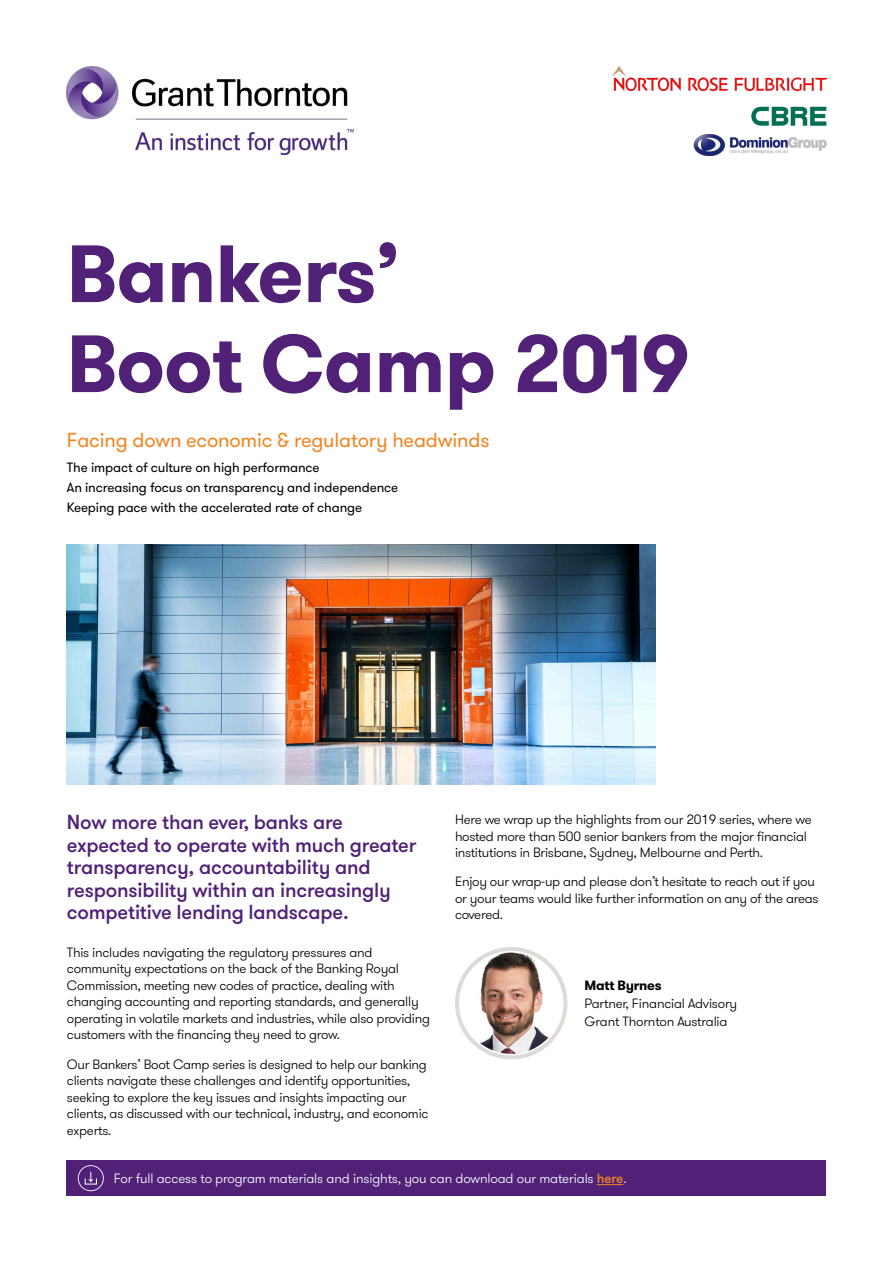
<style>
.page{position:relative;width:893px;height:1263px;background:#fff}
.page>*{position:absolute;margin:0;border:0;box-sizing:border-box;transform-origin:0 0}
.t1{font:700 81px/90px "GT Walsheim Pro";letter-spacing:-.01em;color:#512178}
.t2{font:500 20.25px/22.5px "GT Walsheim Pro";letter-spacing:-.01em;color:#512178}
.t3{font:20.25px "GT Walsheim Pro";letter-spacing:-.01em;color:#f18625}
.t4{font:300 13.5px/16.5px "GT Walsheim Pro";letter-spacing:-.02em;color:#000}
.t5{font:13.5px/20.4px "GT Walsheim Pro";letter-spacing:-.01em;color:#000}
.t6{font:300 13.5px "GT Walsheim Pro";letter-spacing:-.01em;color:#fff}
.t7{font:700 13.5px "GT Walsheim Pro";letter-spacing:-.015em;color:#000}
.s1{font-weight:500;color:#f18625}
</style>
<div class="page">
<img style="left:67px;top:67px;width:287px;height:87px">
<div style="left:455px;top:947px;width:112px;height:112px;border:4px solid #dfdad5;border-radius:50%"></div>
<img style="left:461px;top:952px;width:101px;height:102px;border-radius:51px">
<img style="left:67px;top:544px;width:589px;height:240px">
<img style="left:693px;top:134px;width:133px;height:22px">
<img style="left:751px;top:106px;width:75px;height:20px">
<img style="left:612px;top:67px;width:214px;height:24px">
<div style="left:67px;top:1160px;width:759px;height:36px;background:#512178"></div>
<svg style="left:597px;top:1184px;width:26px;height:1px"></svg>
<svg style="left:78px;top:1165px;width:26px;height:26px"></svg>
<h1 class="t1" style="left:67px;top:229px;width:624px">Bankers’<br>Boot Camp 2019</h1>
<h2 class="t3" style="left:67px;top:427px;width:424px">Facing down economic &amp; regulatory headwinds</h2>
<p class="t5" style="left:67px;top:457px;width:333px">The impact of culture on high performance<br>An increasing focus on transparency and independence<br>Keeping pace with the accelerated rate of change</p>
<h2 class="t2" style="left:67px;top:811px;width:351px">Now more than ever, banks are expected to operate with much greater transparency, accountability and responsibility within an increasingly competitive lending landscape.</h2>
<p class="t4" style="left:67px;top:944px;width:365px">This includes navigating the regulatory pressures and community expectations on the back of the Banking Royal Commission, meeting new codes of practice, dealing with changing accounting and reporting standards, and generally operating in volatile markets and industries, while also providing customers with the financing they need to grow.</p>
<p class="t4" style="left:67px;top:1056px;width:363px">Our Bankers’ Boot Camp series is designed to help our banking clients navigate these challenges and identify opportunities, seeking to explore the key issues and insights impacting our clients, as discussed with our technical, industry, and economic experts.</p>
<p class="t4" style="left:455px;top:811px;width:358px">Here we wrap up the highlights from our 2019 series, where we hosted more than 500 senior bankers from the major financial institutions in Brisbane, Sydney, Melbourne and Perth.</p>
<p class="t4" style="left:455px;top:874px;width:365px">Enjoy our wrap-up and please don’t hesitate to reach out if you or your teams would like further information on any of the areas covered.</p>
<p class="t7" style="left:584px;top:977px;width:79px">Matt Byrnes</p>
<p class="t4" style="left:584px;top:995px;width:154px;line-height:18px">Partner, Financial Advisory<br>Grant Thornton Australia</p>
<p class="t6" style="left:114px;top:1170px;width:514px">For full access to program materials and insights, you can download our materials <span class="s1">here</span>.</p>
</div>
